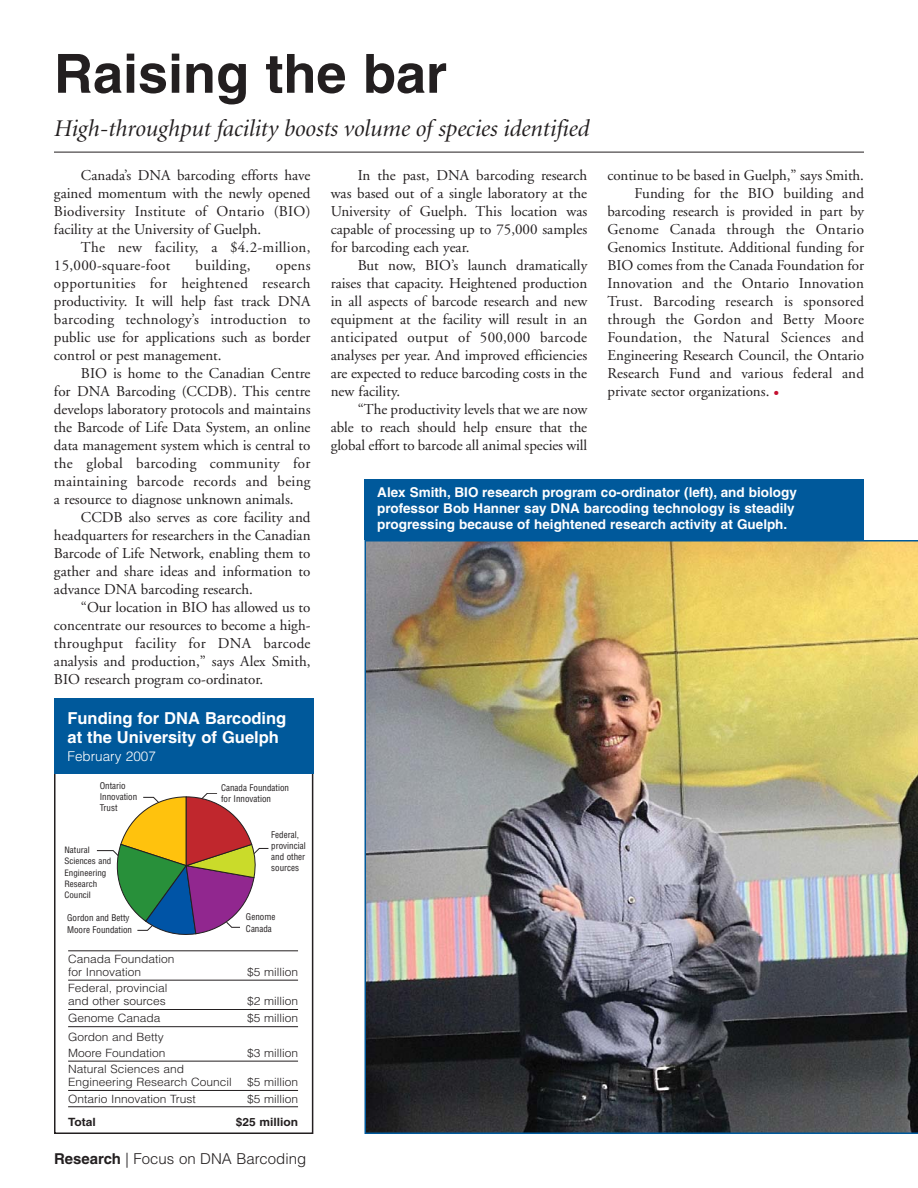
<style>
.page{position:relative;width:918px;height:1188px;background:#fff}
.page>*{position:absolute;margin:0;border:0;box-sizing:border-box;transform-origin:0 0}
.t1{font:700 54px "Helvetica";color:#231f20}
.t2{font:italic 24px "Minion Display";color:#231f20}
.t3{font:700 16.5px/19.8px "Helvetica";color:#fff}
.t4{font:15px/18px "Adobe Garamond";color:#231f20;text-align:justify}
.t5{font:15px/18px "Adobe Garamond";letter-spacing:.02em;color:#231f20}
.t6{font:300 15px "Helvetica";color:#231f20}
.t7{font:700 13.5px/16.2px "Helvetica";color:#fff}
.t8{font:300 13.5px "Helvetica";color:#fff}
.t9{font:300 11.4px/13px "Helvetica";color:#231f20;scale:1.05 1}
.t10{font:700 11.4px "Helvetica";color:#231f20;scale:1.05 1}
.t11{font:condensed 9px/11.1px "Helvetica";color:#231f20}
.t12{font:condensed 8.55px/11.4px "Helvetica";color:#231f20;scale:1.05 1}
.s1{font-weight:700}
.s2{color:#c41130}
</style>
<div class="page">
<div style="left:54px;top:726px;width:259px;height:408px;border:2px solid #231f20"></div>
<hr style="left:54px;top:152px;width:810px;height:1px;background:#231f20">
<svg style="left:97px;top:793px;width:171px;height:142px"></svg>
<div style="left:54px;top:699px;width:259px;height:75px;background:#00599b"></div>
<hr style="left:68px;top:951px;width:230px;height:1px;background:#231f20">
<hr style="left:68px;top:980px;width:230px;height:1px;background:#231f20">
<hr style="left:68px;top:1009px;width:230px;height:1px;background:#231f20">
<hr style="left:68px;top:1026px;width:230px;height:1px;background:#231f20">
<hr style="left:68px;top:1061px;width:230px;height:1px;background:#231f20">
<hr style="left:68px;top:1090px;width:230px;height:1px;background:#231f20">
<hr style="left:68px;top:1107px;width:230px;height:1px;background:#231f20">
<img style="left:364px;top:540px;width:554px;height:594px">
<div style="left:364px;top:479px;width:500px;height:61px;background:#00599b"></div>
<h1 class="t1" style="left:54px;top:54px;width:395px">Raising the bar</h1>
<h2 class="t2" style="left:54px;top:119px;width:537px">High-throughput facility boosts volume of species identified</h2>
<p class="t4" style="left:54px;top:168px;width:258px;text-indent:27px">Canada’s DNA barcoding efforts have gained momentum with the newly opened Biodiversity Institute of Ontario (BIO) facility at the University of Guelph.</p>
<p class="t5" style="left:54px;top:240px;width:258px;text-indent:27px">The new facility, a $4.2-million,<br>15,000-square-foot</p>
<p class="t5" style="left:196px;top:258px;width:56px">building,</p>
<p class="t4" style="left:54px;top:258px;width:258px;text-indent:222px">opens opportunities for heightened research productivity. It will help fast track DNA barcoding technology’s introduction to public use for applications such as border control or pest management.</p>
<p class="t4" style="left:54px;top:366px;width:258px;text-indent:27px">BIO is home to the Canadian Centre for DNA Barcoding (CCDB). This centre develops laboratory protocols and maintains the Barcode of Life Data System, an online data management system which is central to the global barcoding community for maintaining barcode records and being a resource to diagnose unknown animals.</p>
<p class="t4" style="left:54px;top:510px;width:258px;text-indent:27px">CCDB also serves as core facility and headquarters for researchers in the Canadian Barcode of Life Network, enabling them to gather and share ideas and information to advance DNA barcoding research.</p>
<p class="t4" style="left:54px;top:600px;width:258px;text-indent:27px">“Our location in BIO has allowed us to concentrate our resources to become a high&shy;throughput facility for DNA barcode analysis and production,” says Alex Smith, BIO research program co-ordinator.</p>
<p class="t3" style="left:68px;top:710px;width:220px">Funding for DNA Barcoding at the University of Guelph</p>
<p class="t8" style="left:68px;top:751px;width:90px">February 2007</p>
<p class="t11" style="left:100px;top:781px;width:39px">Ontario<br>Innovation<br>Trust</p>
<p class="t12" style="left:64px;top:845px;width:46px">Natural<br>Sciences and<br>Engineering<br>Research<br>Council</p>
<p class="t11" style="left:67px;top:912px;width:66px;line-height:12px">Gordon and Betty<br>Moore Foundation</p>
<p class="t9" style="left:68px;top:954px;width:103px">Canada Foundation for Innovation</p>
<p class="t9" style="left:68px;top:983px;width:96px">Federal, provincial and other sources</p>
<p class="t11" style="left:221px;top:783px;width:69px">Canada Foundation for Innovation</p>
<p class="t11" style="left:271px;top:830px;width:36px">Federal, provincial and other sources</p>
<p class="t11" style="left:246px;top:911px;width:31px;line-height:12px">Genome<br>Canada</p>
<p class="t9" style="left:247px;top:967px;width:50px">$5 million</p>
<p class="t9" style="left:247px;top:996px;width:50px">$2 million</p>
<p class="t9" style="left:68px;top:1012px;width:89px">Genome Canada</p>
<p class="t9" style="left:247px;top:1012px;width:50px">$5 million</p>
<p class="t9" style="left:68px;top:1030px;width:94px;line-height:16px">Gordon and Betty<br>Moore Foundation</p>
<p class="t9" style="left:247px;top:1048px;width:50px">$3 million</p>
<p class="t9" style="left:68px;top:1064px;width:158px">Natural Sciences and<br>Engineering Research Council</p>
<p class="t9" style="left:247px;top:1077px;width:50px">$5 million</p>
<p class="t9" style="left:68px;top:1093px;width:123px">Ontario Innovation Trust</p>
<p class="t9" style="left:247px;top:1093px;width:50px">$5 million</p>
<p class="t10" style="left:68px;top:1118px;width:28px">Total</p>
<p class="t10" style="left:236px;top:1118px;width:61px">$25 million</p>
<p class="t6" style="left:54px;top:1153px;width:254px"><span class="s1">Research</span> | Focus on DNA Barcoding</p>
<p class="t4" style="left:331px;top:168px;width:258px;text-indent:27px">In the past, DNA barcoding research was based out of a single laboratory at the University of Guelph. This location was capable of processing up to 75,000 samples for barcoding each year.</p>
<p class="t4" style="left:331px;top:258px;width:258px;text-indent:27px">But now, BIO’s launch dramatically raises that capacity. Heightened production in all aspects of barcode research and new equipment at the facility will result in an anticipated output of 500,000 barcode analyses per year. And improved efficiencies are expected to reduce barcoding costs in the new facility.</p>
<p class="t4" style="left:331px;top:402px;width:258px;text-indent:27px">“The productivity levels that we are now able to reach should help ensure that the global effort to barcode all animal species will</p>
<p class="t4" style="left:607px;top:168px;width:258px">continue to be based in Guelph,” says Smith.</p>
<p class="t4" style="left:634px;top:186px;width:231px">Funding for the BIO building and</p>
<p class="t4" style="left:607px;top:204px;width:258px">barcoding research is provided in part by</p>
<p class="t5" style="left:607px;top:222px;width:258px">Genome Canada through the Ontario</p>
<p class="t4" style="left:607px;top:240px;width:258px">Genomics Institute. Additional funding for</p>
<p class="t4" style="left:607px;top:258px;width:258px">BIO comes from the Canada Foundation for</p>
<p class="t4" style="left:607px;top:276px;width:258px">Innovation and the Ontario Innovation</p>
<p class="t5" style="left:607px;top:294px;width:258px">Trust. Barcoding research is sponsored</p>
<p class="t5" style="left:607px;top:312px;width:258px">through the Gordon and Betty Moore</p>
<p class="t5" style="left:607px;top:330px;width:258px">Foundation, the Natural Sciences and</p>
<p class="t4" style="left:607px;top:348px;width:258px">Engineering Research Council, the Ontario</p>
<p class="t4" style="left:607px;top:366px;width:258px">Research Fund and various federal and</p>
<p class="t4" style="left:607px;top:384px;width:173px">private sector organizations. <span class="s2">•</span></p>
<p class="t7" style="left:377px;top:485px;width:421px">Alex Smith, BIO research program co-ordinator (left), and biology professor Bob Hanner say DNA barcoding technology is steadily progressing because of heightened research activity at Guelph.</p>
</div>
